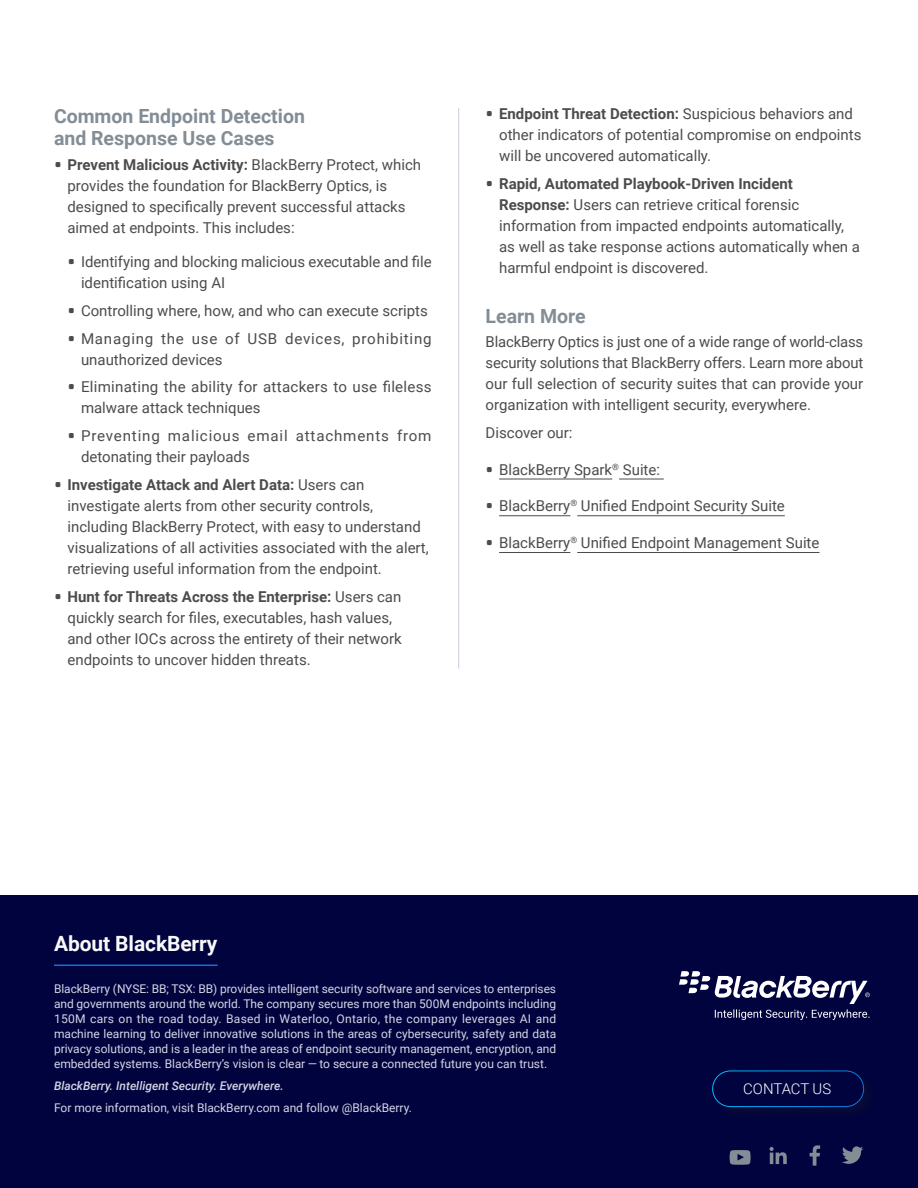
<style>
.page{position:relative;width:918px;height:1188px;background:#fff}
.page>*{position:absolute;margin:0;border:0;box-sizing:border-box;transform-origin:0 0}
.t1{font:700 21px "Roboto";letter-spacing:-.005em;color:#f9f9fa}
.Subs_2{font:700 19.5px/22.5px "Roboto";color:#838d96}
.Body{font:15px/21px "Roboto";color:#4b4c4d}
.Body-2{font:15px/21px "Roboto";letter-spacing:.055em;color:#4b4c4d}
.Body-3{font:15px/21px "Roboto";letter-spacing:.05em;color:#4b4c4d}
.t2{font:300 14.85px "Roboto";letter-spacing:-.005em;color:#fff}
.t3{font:12px/15px "Roboto";color:#d5d5e4;text-align:justify}
.t4{font:italic 500 12px "Roboto";color:#d5d5e4}
.s1{font-family:"Forza";font-weight:700}
.s2{font-weight:700}
</style>
<div class="page">
<div style="left:0;top:895px;width:918px;height:293px;background:#00033e"></div>
<hr style="left:54px;top:965px;width:164px;height:1px;background:#1371dc">
<div style="left:709px;top:1066px;width:170px;height:56px;background:#231f20;opacity:.3"></div>
<div style="left:713px;top:1071px;width:151px;height:36px;background:#00033e;border-radius:18px"></div>
<div style="left:712px;top:1071px;width:152px;height:36px;border:1px solid #fff;border-radius:18px"></div>
<svg style="left:679px;top:971px;width:191px;height:49px"></svg>
<svg style="left:810px;top:1145px;width:10px;height:21px"></svg>
<svg style="left:842px;top:1146px;width:21px;height:18px"></svg>
<svg style="left:770px;top:1147px;width:17px;height:17px"></svg>
<svg style="left:729px;top:1150px;width:22px;height:15px"></svg>
<hr style="left:499px;top:479px;width:113px;height:1px;background:#4b4c4d">
<hr style="left:619px;top:479px;width:45px;height:1px;background:#4b4c4d">
<hr style="left:499px;top:516px;width:71px;height:1px;background:#4b4c4d">
<hr style="left:577px;top:516px;width:208px;height:1px;background:#4b4c4d">
<hr style="left:499px;top:552px;width:71px;height:1px;background:#4b4c4d">
<hr style="left:577px;top:552px;width:242px;height:1px;background:#4b4c4d">
<hr style="left:458px;top:108px;width:1px;height:560px;background:#d5d5e4">
<p class="Subs_2" style="left:54px;top:104px;width:252px">Common Endpoint Detection and Response Use Cases</p>
<p class="Body" style="left:68px;top:153px;width:355px;text-indent:-14px"><span class="s1">•</span> <span class="s2">Prevent Malicious Activity:</span> BlackBerry Protect, which provides the foundation for BlackBerry Optics, is designed to specifically prevent successful attacks aimed at endpoints. This includes:</p>
<p class="Body" style="left:81px;top:251px;width:352px;text-indent:-14px"><span class="s1">•</span> Identifying and blocking malicious executable and file identification using AI</p>
<p class="Body" style="left:68px;top:299px;width:362px"><span class="s1">•</span> Controlling where, how, and who can execute scripts</p>
<p class="Body-3" style="left:81px;top:327px;width:352px;text-indent:-14px"><span class="s1">•</span> Managing the use of USB devices, prohibiting unauthorized devices</p>
<p class="Body" style="left:81px;top:376px;width:352px;text-indent:-14px"><span class="s1">•</span> Eliminating the ability for attackers to use fileless malware attack techniques</p>
<p class="Body-2" style="left:81px;top:425px;width:352px;text-indent:-14px"><span class="s1">•</span> Preventing malicious email attachments from detonating their payloads</p>
<p class="Body" style="left:68px;top:473px;width:363px;text-indent:-14px"><span class="s1">•</span> <span class="s2">Investigate Attack and Alert Data:</span> Users can investigate alerts from other security controls, including BlackBerry Protect, with easy to understand visualizations of all activities associated with the alert, retrieving useful information from the endpoint.</p>
<p class="Body" style="left:68px;top:585px;width:336px;text-indent:-14px"><span class="s1">•</span> <span class="s2">Hunt for Threats Across the Enterprise:</span> Users can quickly search for files, executables, hash values, and other IOCs across the entirety of their network endpoints to uncover hidden threats.</p>
<p class="Body" style="left:499px;top:103px;width:364px;text-indent:-14px"><span class="s1">•</span> <span class="s2">Endpoint Threat Detection:</span> Suspicious behaviors and other indicators of potential compromise on endpoints will be uncovered automatically.</p>
<p class="Body" style="left:499px;top:173px;width:363px;text-indent:-14px"><span class="s1">•</span> <span class="s2">Rapid, Automated Playbook-Driven Incident Response:</span> Users can retrieve critical forensic information from impacted endpoints automatically, as well as take response actions automatically when a harmful endpoint is discovered.</p>
<p class="Subs_2" style="left:486px;top:304px;width:102px">Learn More</p>
<p class="Body" style="left:486px;top:331px;width:379px;text-align:justify">BlackBerry Optics is just one of a wide range of world-class security solutions that BlackBerry offers. Learn more about our full selection of security suites that can provide your organization with intelligent security, everywhere.</p>
<p class="Body" style="left:486px;top:421px;width:88px">Discover our:</p>
<p class="Body" style="left:486px;top:458px;width:176px"><span class="s1">•</span> BlackBerry Spark<sup>®</sup> Suite:</p>
<p class="Body" style="left:486px;top:495px;width:301px"><span class="s1">•</span> BlackBerry<sup>®</sup> Unified Endpoint Security Suite</p>
<p class="Body" style="left:486px;top:532px;width:335px"><span class="s1">•</span> BlackBerry<sup>®</sup> Unified Endpoint Management Suite</p>
<h1 class="t1" style="left:54px;top:929px;width:165px">About BlackBerry</h1>
<p class="t3" style="left:54px;top:981px;width:504px">BlackBerry (NYSE: BB; TSX: BB) provides intelligent security software and services to enterprises and governments around the world. The company secures more than 500M endpoints including 150M cars on the road today. Based in Waterloo, Ontario, the company leverages AI and machine learning to deliver innovative solutions in the areas of cybersecurity, safety and data privacy solutions, and is a leader in the areas of endpoint security management, encryption, and embedded systems. BlackBerry’s vision is clear — to secure a connected future you can trust.</p>
<p class="t4" style="left:54px;top:1077px;width:231px">BlackBerry. Intelligent Security. Everywhere.</p>
<p class="t3" style="left:54px;top:1099px;width:360px">For more information, visit BlackBerry.com and follow @BlackBerry.</p>
<p class="t2" style="left:743px;top:1079px;width:90px">CONTACT US</p>
</div>
